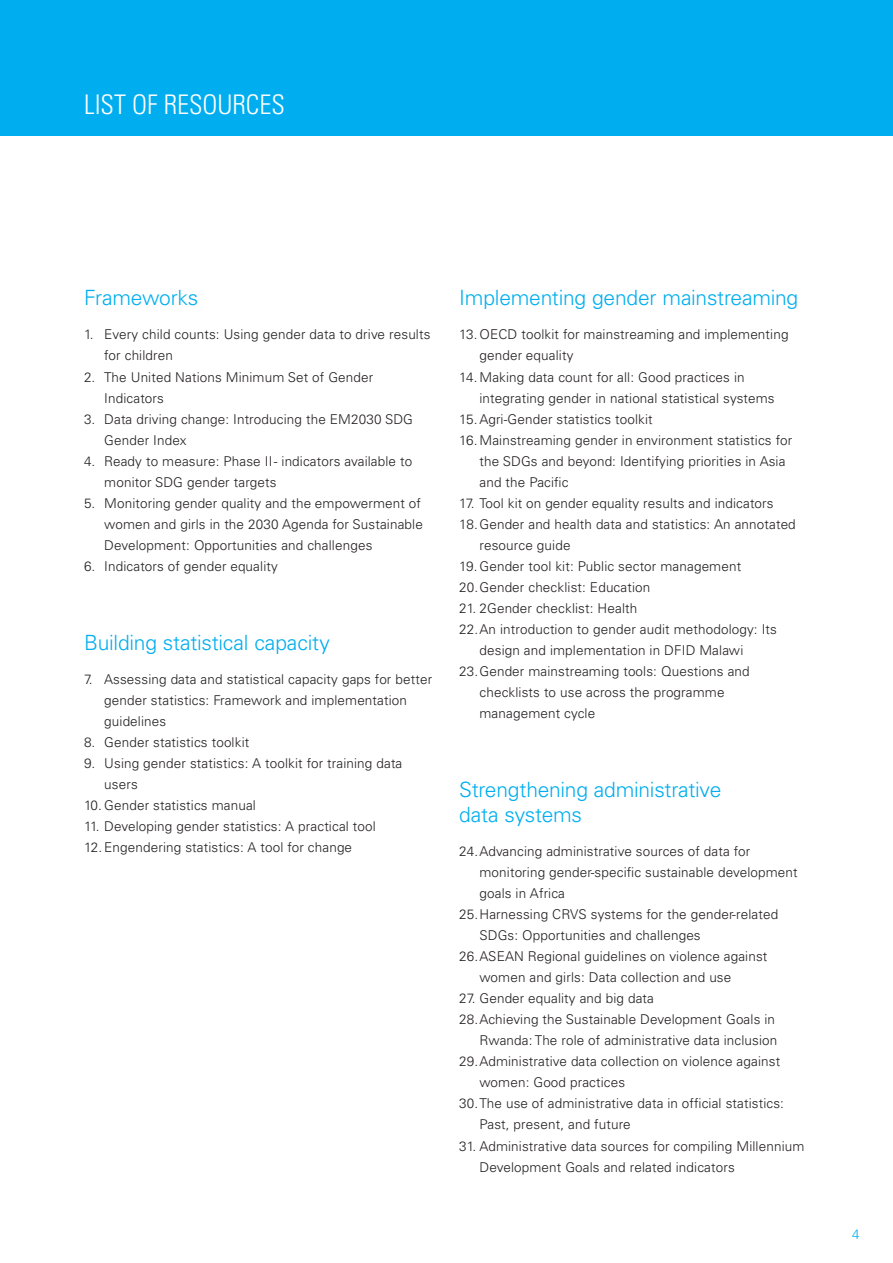
<style>
.page{position:relative;width:893px;height:1263px;background:#fff}
.page>*{position:absolute;margin:0;border:0;box-sizing:border-box;transform-origin:0 0}
.Section{font:300 condensed 27px "Univers LT Std";color:#fff}
.Title_L1{font:300 21px/25.2px "Univers LT Std";letter-spacing:-.01em;color:#00aeef}
.t1{font:300 13.5px/21px "Univers LT Pro 45";letter-spacing:.01em;color:#231f20}
.t2{font:300 13.5px "Univers LT Pro 45";color:#00aeef}
</style>
<div class="page">
<div style="left:0;top:0;width:893px;height:136px;background:#00aeef"></div>
<p class="Section" style="left:84px;top:88px;width:202px">LIST OF RESOURCES</p>
<p class="Title_L1" style="left:84px;top:285px;width:116px">Frameworks</p>
<p class="t1" style="left:104px;top:324px;width:328px;text-indent:-20px">1. Every child counts: Using gender data to drive results for children</p>
<p class="t1" style="left:104px;top:366px;width:271px;text-indent:-20px">2. The United Nations Minimum Set of Gender<br>Indicators</p>
<p class="t1" style="left:104px;top:408px;width:310px;text-indent:-20px">3. Data driving change: Introducing the EM2030 SDG<br>Gender Index</p>
<p class="t1" style="left:104px;top:450px;width:309px;text-indent:-20px">4. Ready to measure: Phase II - indicators available to monitor SDG gender targets</p>
<p class="t1" style="left:104px;top:492px;width:320px;text-indent:-20px">5. Monitoring gender quality and the empowerment of women and girls in the 2030 Agenda for Sustainable<br>Development: Opportunities and challenges</p>
<p class="t1" style="left:84px;top:555px;width:195px">6. Indicators of gender equality</p>
<p class="Title_L1" style="left:84px;top:630px;width:248px">Building statistical capacity</p>
<p class="t1" style="left:104px;top:669px;width:329px;text-indent:-20px">7. Assessing data and statistical capacity gaps for better gender statistics: Framework and implementation guidelines</p>
<p class="t1" style="left:84px;top:732px;width:167px">8. Gender statistics toolkit</p>
<p class="t1" style="left:104px;top:753px;width:300px;text-indent:-20px">9. Using gender statistics: A toolkit for training data users</p>
<p class="t1" style="left:84px;top:795px;width:173px">10. Gender statistics manual</p>
<p class="t1" style="left:84px;top:816px;width:293px">11. Developing gender statistics: A practical tool</p>
<p class="t1" style="left:84px;top:837px;width:270px">12.Engendering statistics: A tool for change</p>
<p class="Title_L1" style="left:459px;top:285px;width:341px">Implementing gender mainstreaming</p>
<p class="t1" style="left:479px;top:324px;width:311px;text-indent:-20px">13.OECD toolkit for mainstreaming and implementing gender equality</p>
<p class="t1" style="left:479px;top:366px;width:297px;text-indent:-20px">14.Making data count for all: Good practices in integrating gender in national statistical systems</p>
<p class="t1" style="left:459px;top:408px;width:195px">15.Agri-Gender statistics toolkit</p>
<p class="t1" style="left:479px;top:429px;width:314px;text-indent:-20px">16.Mainstreaming gender in environment statistics for the SDGs and beyond: Identifying priorities in Asia and the Pacific</p>
<p class="t1" style="left:459px;top:492px;width:316px">17. Tool kit on gender equality results and indicators</p>
<p class="t1" style="left:479px;top:513px;width:318px;text-indent:-20px">18.Gender and health data and statistics: An annotated resource guide</p>
<p class="t1" style="left:459px;top:555px;width:283px">19.Gender tool kit: Public sector management</p>
<p class="t1" style="left:459px;top:576px;width:193px">20.Gender checklist: Education</p>
<p class="t1" style="left:459px;top:597px;width:180px">21. 2Gender checklist: Health</p>
<p class="t1" style="left:479px;top:618px;width:299px;text-indent:-20px">22.An introduction to gender audit methodology: Its design and implementation in DFID Malawi</p>
<p class="t1" style="left:479px;top:660px;width:272px;text-indent:-20px">23.Gender mainstreaming tools: Questions and checklists to use across the programme management cycle</p>
<p class="Title_L1" style="left:459px;top:777px;width:264px">Strengthening administrative data systems</p>
<p class="t1" style="left:479px;top:841px;width:320px;text-indent:-20px">24.Advancing administrative sources of data for monitoring gender-specific sustainable development goals in Africa</p>
<p class="t1" style="left:479px;top:904px;width:300px;text-indent:-20px">25.Harnessing CRVS systems for the gender-related<br>SDGs: Opportunities and challenges</p>
<p class="t1" style="left:479px;top:946px;width:289px;text-indent:-20px">26.ASEAN Regional guidelines on violence against women and girls: Data collection and use</p>
<p class="t1" style="left:459px;top:988px;width:196px">27. Gender equality and big data</p>
<p class="t1" style="left:459px;top:1009px;width:320px;text-align:right">28.Achieving the Sustainable Development Goals in<br>Rwanda: The role of administrative data inclusion</p>
<p class="t1" style="left:479px;top:1051px;width:302px;text-indent:-20px">29.Administrative data collection on violence against women: Good practices</p>
<p class="t1" style="left:479px;top:1093px;width:306px;text-indent:-20px">30.The use of administrative data in official statistics:<br>Past, present, and future</p>
<p class="t1" style="left:479px;top:1135px;width:326px;text-indent:-20px">31. Administrative data sources for compiling Millennium<br>Development Goals and related indicators</p>
<p class="t2" style="left:852px;top:1226px;width:9px">4</p>
</div>
